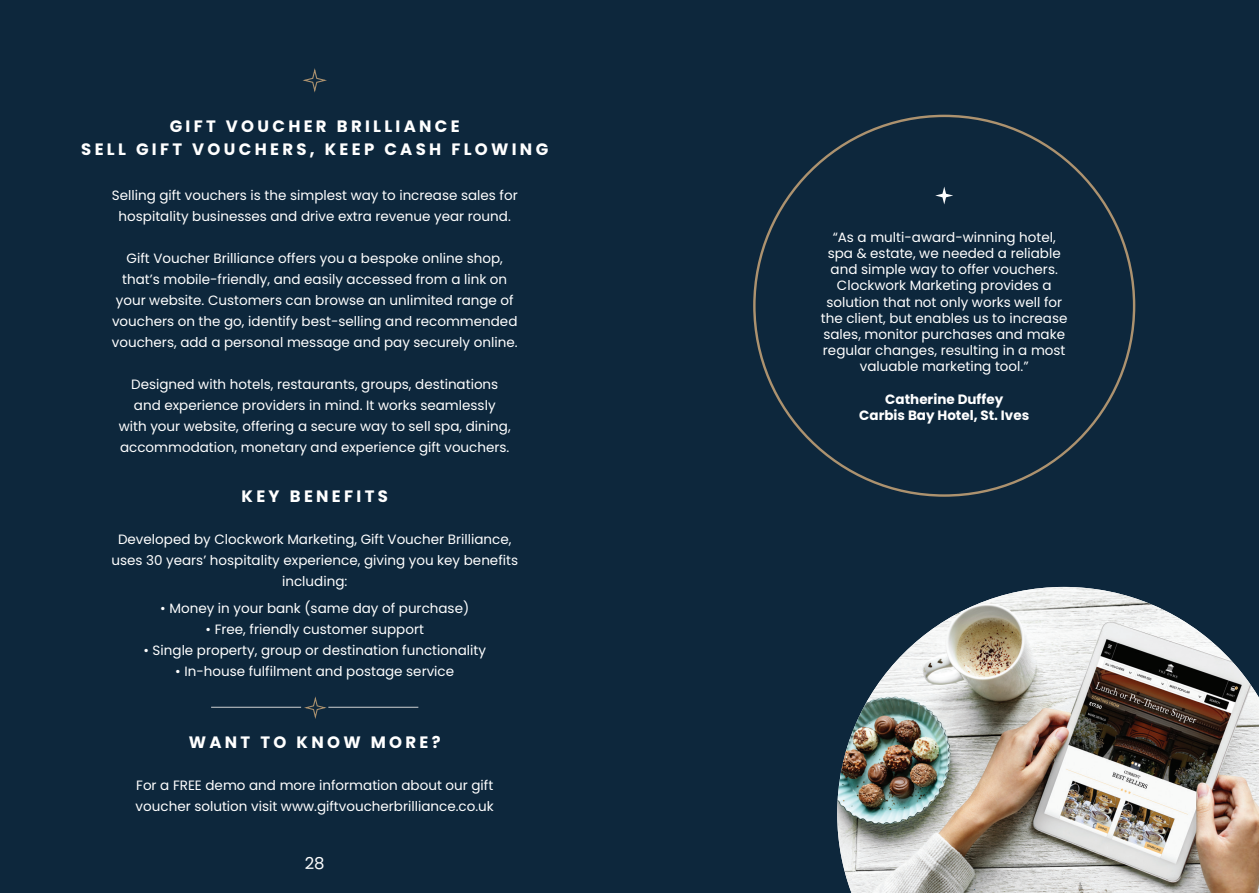
<style>
.page{position:relative;width:1259px;height:893px;background:#0d273c}
.page>*{position:absolute;margin:0;border:0;box-sizing:border-box;transform-origin:0 0}
.t1{font:700 16.5px "Poppins";letter-spacing:.2em;color:#fff}
.t2{font:16.5px "Poppins";color:#fff}
.t3{font:13.5px/21px "Poppins";color:#fff;text-align:center}
.t4{font:700 13.5px "Poppins";color:#fff}
</style>
<div class="page">
<svg style="left:935px;top:187px;width:18px;height:17px"></svg>
<img style="left:837px;top:587px;width:422px;height:306px">
<svg style="left:302px;top:69px;width:25px;height:24px"></svg>
<hr style="left:211px;top:707px;width:90px;height:1px;background:#d1d2d4">
<svg style="left:304px;top:697px;width:25px;height:22px"></svg>
<hr style="left:328px;top:707px;width:90px;height:1px;background:#d1d2d4">
<p class="t1" style="left:170px;top:117px;width:291px">GIFT VOUCHER BRILLIANCE</p>
<p class="t1" style="left:81px;top:139px;width:468px">SELL GIFT VOUCHERS, KEEP CASH FLOWING</p>
<p class="t3" style="left:112px;top:184px;width:407px">Selling gift vouchers is the simplest way to increase sales for hospitality businesses and drive extra revenue year round.</p>
<p class="t3" style="left:112px;top:247px;width:407px">Gift Voucher Brilliance offers you a bespoke online shop, that’s mobile-friendly, and easily accessed from a link on your website. Customers can browse an unlimited range of vouchers on the go, identify best-selling and recommended vouchers, add a personal message and pay securely online.</p>
<p class="t3" style="left:119px;top:373px;width:393px">Designed with hotels, restaurants, groups, destinations and experience providers in mind. It works seamlessly with your website, offering a secure way to sell spa, dining, accommodation, monetary and experience gift vouchers.</p>
<p class="t1" style="left:242px;top:487px;width:148px">KEY BENEFITS</p>
<p class="t3" style="left:111px;top:529px;width:408px">Developed by Clockwork Marketing, Gift Voucher Brilliance, uses 30 years’ hospitality experience, giving you key benefits including:</p>
<p class="t3" style="left:160px;top:598px;width:310px">• Money in your bank (same day of purchase)</p>
<p class="t3" style="left:205px;top:619px;width:220px">• Free, friendly customer support</p>
<p class="t3" style="left:143px;top:640px;width:344px">• Single property, group or destination functionality</p>
<p class="t3" style="left:175px;top:661px;width:280px">• In-house fulfilment and postage service</p>
<p class="t1" style="left:189px;top:732px;width:253px">WANT TO KNOW MORE?</p>
<p class="t3" style="left:136px;top:775px;width:360px;text-align:left">For a FREE demo and more information about our gift voucher solution visit www.giftvoucherbrilliance.co.uk</p>
<p class="t2" style="left:305px;top:854px;width:21px">28</p>
<p class="t3" style="left:821px;top:229px;width:248px;line-height:16.2px">“As a multi-award-winning hotel, spa &amp; estate, we needed a reliable and simple way to offer vouchers.<br>Clockwork Marketing provides a solution that not only works well for the client, but enables us to increase sales, monitor purchases and make regular changes, resulting in a most valuable marketing tool.”</p>
<p class="t4" style="left:885px;top:391px;width:119px">Catherine Duffey</p>
<p class="t4" style="left:859px;top:407px;width:171px">Carbis Bay Hotel, St. Ives</p>
</div>
